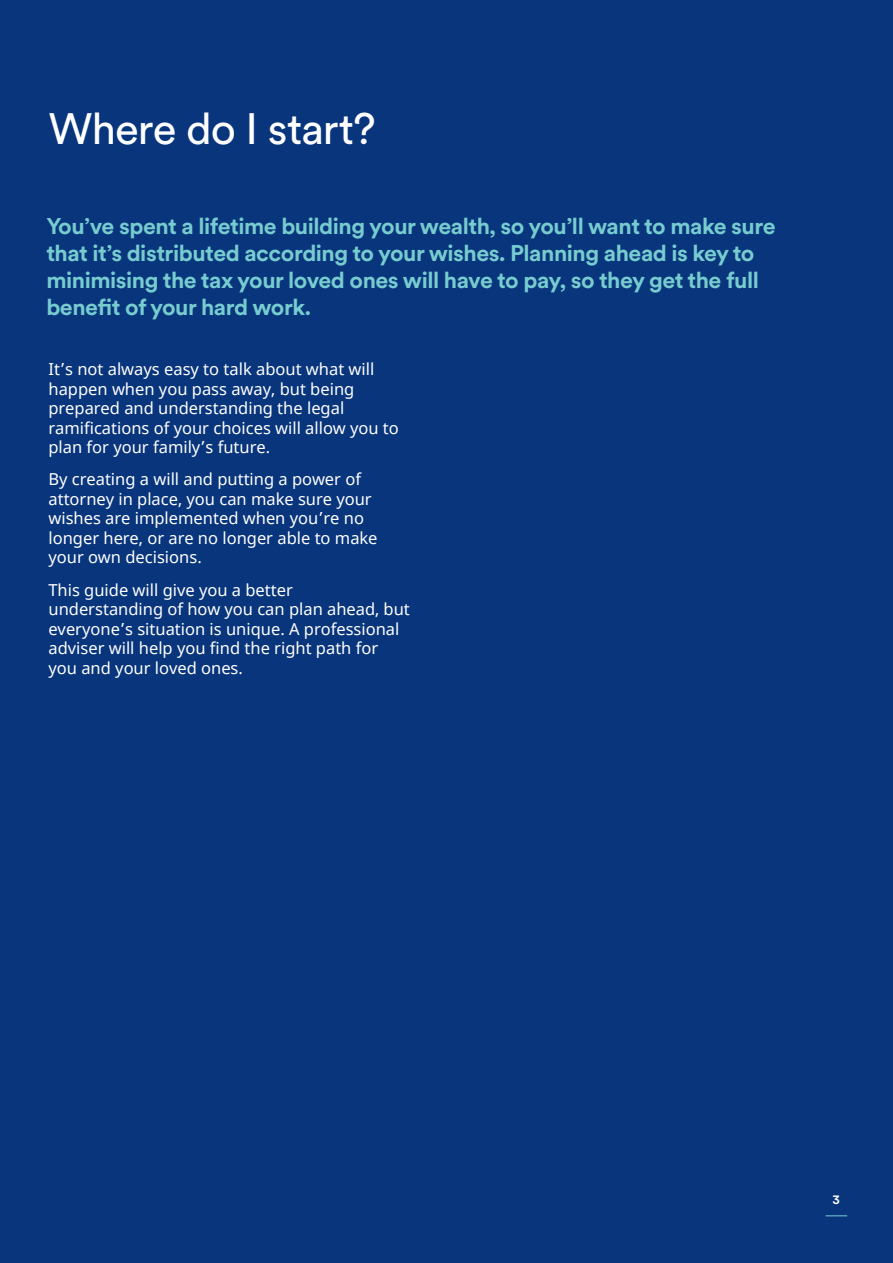
<style>
.page{position:relative;width:893px;height:1263px;background:#08357c}
.page>*{position:absolute;margin:0;border:0;box-sizing:border-box;transform-origin:0 0}
._22_24_Heading_Pruss{font:43.5px "Schroders Circular";letter-spacing:-.025em;color:#fff}
._3___14_16_Question{font:700 22.5px/27px "Schroders Circular";letter-spacing:-.02em;color:#77ccd0}
._10_11_5_Body_Text_B{font:16.5px/19.5px "Noto Sans";color:#fff}
._3_f___14_16_Questio{font:700 12px "Schroders Circular";color:#fff}
</style>
<div class="page">
<svg style="left:826px;top:1215px;width:21px;height:1px"></svg>
<p class="_22_24_Heading_Pruss" style="left:48px;top:99px;width:329px">Where do I start?</p>
<p class="_3___14_16_Question" style="left:46px;top:211px;width:731px">You’ve spent a lifetime building your wealth, so you’ll want to make sure that it’s distributed according to your wishes. Planning ahead is key to minimising the tax your loved ones will have to pay, so they get the full benefit of your hard work.</p>
<p class="_10_11_5_Body_Text_B" style="left:48px;top:360px;width:352px">It’s not always easy to talk about what will happen when you pass away, but being prepared and understanding the legal ramifications of your choices will allow you to plan for your family’s future.</p>
<p class="_10_11_5_Body_Text_B" style="left:48px;top:470px;width:331px">By creating a will and putting a power of attorney in place, you can make sure your wishes are implemented when you’re no longer here, or are no longer able to make your own decisions.</p>
<p class="_10_11_5_Body_Text_B" style="left:48px;top:581px;width:363px">This guide will give you a better understanding of how you can plan ahead, but everyone’s situation is unique. A professional adviser will help you find the right path for you and your loved ones.</p>
<p class="_3_f___14_16_Questio" style="left:832px;top:1192px;width:9px">3</p>
</div>
